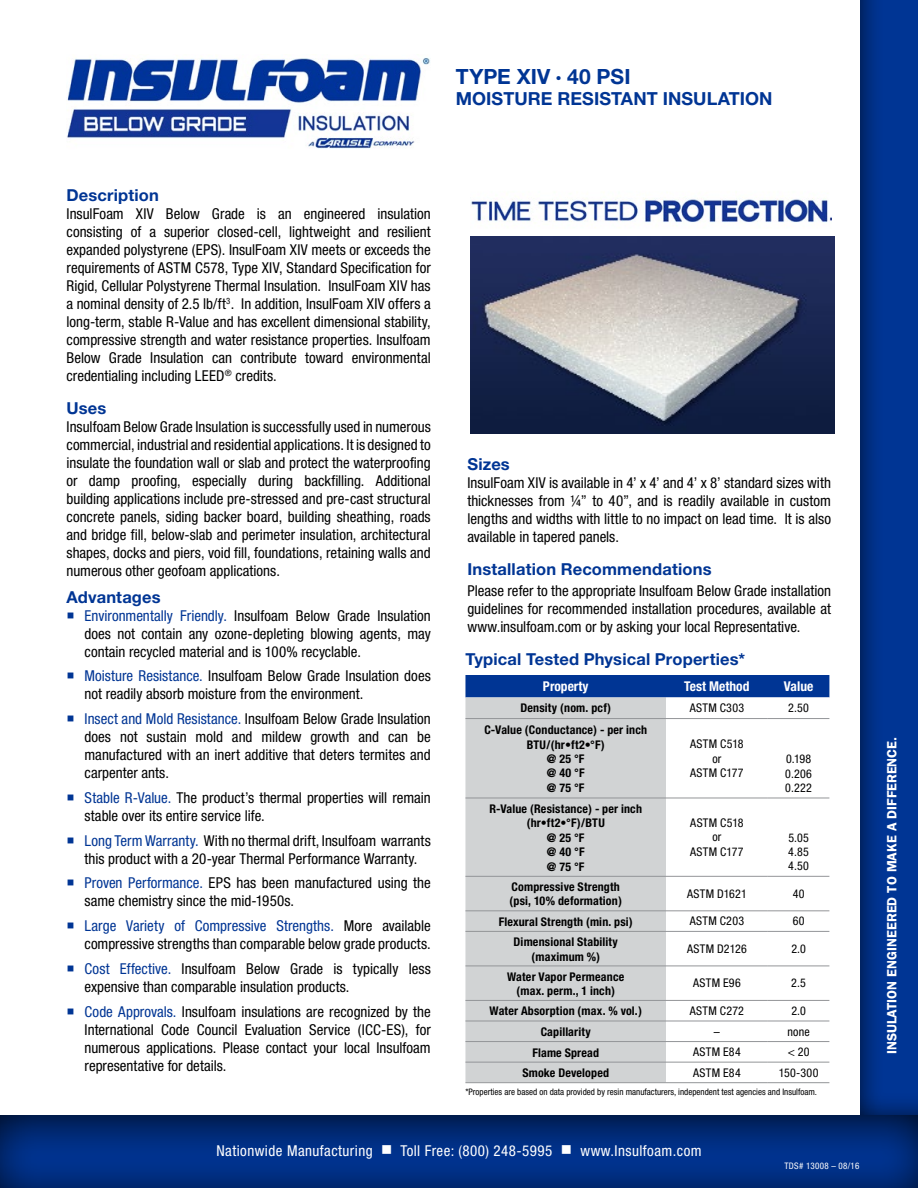
<style>
.page{position:relative;width:918px;height:1188px;background:#fff}
.page>*{position:absolute;margin:0;border:0;box-sizing:border-box;transform-origin:0 0}
.t1{font:700 21px "Helvetica Neue";letter-spacing:.005em;color:#003594}
.t2{font:700 18px "Helvetica Neue";letter-spacing:.005em;color:#003594}
.t3{font:700 16.5px "Helvetica Neue";letter-spacing:.01em;color:#003594}
.t4{font:condensed 15px/18px "Helvetica Neue";color:#000;text-align:justify}
.t5{font:condensed 15px "Helvetica Neue";letter-spacing:.03em;color:#fff}
.t6{font:600 13.5px "Franklin Gothic";color:#fff}
.t7{font:700 condensed 13.5px "Helvetica Neue";color:#fff}
.t8{font:700 condensed 12px/14.4px "Helvetica Neue";letter-spacing:.015em;color:#000;text-align:center}
.t9{font:condensed 12px/14.4px "Helvetica Neue";letter-spacing:.025em;color:#000;text-align:center}
.t10{font:condensed 9px "Helvetica Neue";color:#000}
.t11{font:condensed 9px "Helvetica Neue";letter-spacing:.03em;color:#fff}
.s1{font-stretch:condensed}
.s2{color:#003594}
</style>
<div class="page">
<div style="left:848px;top:0;width:70px;height:1131px;background:#000;opacity:.75"></div>
<svg style="left:0;top:1103px;width:918px;height:85px;background:#21478a"></svg>
<img style="left:67px;top:57px;width:363px;height:92px">
<img style="left:470px;top:236px;width:364px;height:198px">
<img style="left:471px;top:198px;width:360px;height:25px">
<div style="left:465px;top:675px;width:364px;height:22px;background:#003594"></div>
<svg style="left:465px;top:697px;width:364px;height:387px;fill:#d1d3d4"></svg>
<hr style="left:465px;top:718px;width:201px;height:1px;background:#939598">
<hr style="left:465px;top:798px;width:201px;height:1px;background:#939598">
<hr style="left:465px;top:876px;width:201px;height:1px;background:#939598">
<hr style="left:465px;top:910px;width:201px;height:1px;background:#939598">
<hr style="left:465px;top:931px;width:201px;height:1px;background:#939598">
<hr style="left:465px;top:966px;width:201px;height:1px;background:#939598">
<hr style="left:465px;top:1000px;width:201px;height:1px;background:#939598">
<hr style="left:465px;top:1021px;width:201px;height:1px;background:#939598">
<hr style="left:465px;top:1041px;width:201px;height:1px;background:#939598">
<hr style="left:465px;top:1062px;width:201px;height:1px;background:#939598">
<hr style="left:465px;top:1082px;width:201px;height:1px;background:#939598">
<hr style="left:666px;top:718px;width:102px;height:1px;background:#939598">
<hr style="left:768px;top:718px;width:61px;height:1px;background:#939598">
<hr style="left:666px;top:798px;width:102px;height:1px;background:#939598">
<hr style="left:768px;top:798px;width:61px;height:1px;background:#939598">
<hr style="left:666px;top:876px;width:102px;height:1px;background:#939598">
<hr style="left:768px;top:876px;width:61px;height:1px;background:#939598">
<hr style="left:666px;top:910px;width:102px;height:1px;background:#939598">
<hr style="left:768px;top:910px;width:61px;height:1px;background:#939598">
<hr style="left:666px;top:931px;width:102px;height:1px;background:#939598">
<hr style="left:768px;top:931px;width:61px;height:1px;background:#939598">
<hr style="left:666px;top:966px;width:102px;height:1px;background:#939598">
<hr style="left:768px;top:966px;width:61px;height:1px;background:#939598">
<hr style="left:666px;top:1000px;width:102px;height:1px;background:#939598">
<hr style="left:768px;top:1000px;width:61px;height:1px;background:#939598">
<hr style="left:666px;top:1021px;width:102px;height:1px;background:#939598">
<hr style="left:768px;top:1021px;width:61px;height:1px;background:#939598">
<hr style="left:666px;top:1041px;width:102px;height:1px;background:#939598">
<hr style="left:768px;top:1041px;width:61px;height:1px;background:#939598">
<hr style="left:666px;top:1062px;width:102px;height:1px;background:#939598">
<hr style="left:768px;top:1062px;width:61px;height:1px;background:#939598">
<hr style="left:666px;top:1082px;width:102px;height:1px;background:#939598">
<hr style="left:768px;top:1082px;width:61px;height:1px;background:#939598">
<h1 class="t1" style="left:456px;top:63px;width:176px">TYPE XIV <span class="s1">·</span> 40 PSI</h1>
<p class="t2" style="left:456px;top:88px;width:318px">MOISTURE RESISTANT INSULATION</p>
<p class="t3" style="left:67px;top:185px;width:94px">Description</p>
<p class="t4" style="left:67px;top:204px;width:366px">InsulFoam XIV Below Grade is an engineered insulation consisting of a superior closed-cell, lightweight and resilient expanded polystyrene (EPS). InsulFoam XIV meets or exceeds the requirements of ASTM C578, Type XIV, Standard Specification for Rigid, Cellular Polystyrene Thermal Insulation. InsulFoam XIV has a nominal density of 2.5 lb/ft<sup>3</sup>. In addition, InsulFoam XIV offers a long-term, stable R-Value and has excellent dimensional stability, compressive strength and water resistance properties. Insulfoam Below Grade Insulation can contribute toward environmental credentialing including LEED<sup>®</sup> credits.</p>
<p class="t3" style="left:67px;top:398px;width:41px">Uses</p>
<p class="t4" style="left:67px;top:418px;width:366px">Insulfoam Below Grade Insulation is successfully used in numerous commercial, industrial and residential applications. It is designed to insulate the foundation wall or slab and protect the waterproofing or damp proofing, especially during backfilling. Additional building applications include pre-stressed and pre-cast structural concrete panels, siding backer board, building sheathing, roads and bridge fill, below-slab and perimeter insulation, architectural shapes, docks and piers, void fill, foundations, retaining walls and numerous other geofoam applications.</p>
<p class="t3" style="left:67px;top:586px;width:96px">Advantages</p>
<p class="t4" style="left:85px;top:606px;width:348px"><span class="s2">Environmentally Friendly.</span> Insulfoam Below Grade Insulation does not contain any ozone-depleting blowing agents, may contain recycled material and is 100% recyclable.</p>
<p class="t4" style="left:85px;top:667px;width:348px"><span class="s2">Moisture Resistance.</span> Insulfoam Below Grade Insulation does not readily absorb moisture from the environment.</p>
<p class="t4" style="left:85px;top:710px;width:348px"><span class="s2">Insect and Mold Resistance.</span> Insulfoam Below Grade Insulation does not sustain mold and mildew growth and can be manufactured with an inert additive that deters termites and carpenter ants.</p>
<p class="t4" style="left:85px;top:788px;width:348px"><span class="s2">Stable R-Value.</span> The product’s thermal properties will remain stable over its entire service life.</p>
<p class="t4" style="left:85px;top:831px;width:348px"><span class="s2">Long Term Warranty.</span> With no thermal drift, Insulfoam warrants this product with a 20-year Thermal Performance Warranty.</p>
<p class="t4" style="left:85px;top:874px;width:348px"><span class="s2">Proven Performance.</span> EPS has been manufactured using the same chemistry since the mid-1950s.</p>
<p class="t4" style="left:85px;top:917px;width:348px"><span class="s2">Large Variety of Compressive Strengths.</span> More available compressive strengths than comparable below grade products.</p>
<p class="t4" style="left:85px;top:959px;width:348px"><span class="s2">Cost Effective.</span> Insulfoam Below Grade is typically less expensive than comparable insulation products.</p>
<p class="t4" style="left:85px;top:1002px;width:348px"><span class="s2">Code Approvals.</span> Insulfoam insulations are recognized by the International Code Council Evaluation Service (ICC-ES), for numerous applications. Please contact your local Insulfoam representative for details.</p>
<p class="t3" style="left:467px;top:454px;width:44px">Sizes</p>
<p class="t4" style="left:467px;top:473px;width:365px">InsulFoam XIV is available in 4’ x 4’ and 4’ x 8’ standard sizes with thicknesses from ¼” to 40”, and is readily available in custom lengths and widths with little to no impact on lead time. It is also available in tapered panels.</p>
<p class="t3" style="left:467px;top:559px;width:246px">Installation Recommendations</p>
<p class="t4" style="left:467px;top:582px;width:365px">Please refer to the appropriate Insulfoam Below Grade installation guidelines for recommended installation procedures, available at www.insulfoam.com or by asking your local Representative.</p>
<p class="t3" style="left:465px;top:649px;width:281px">Typical Tested Physical Properties*</p>
<p class="t7" style="left:543px;top:679px;width:47px">Property</p>
<p class="t7" style="left:684px;top:679px;width:67px">Test Method</p>
<p class="t7" style="left:784px;top:679px;width:31px">Value</p>
<p class="t8" style="left:520px;top:701px;width:92px">Density (nom. pcf)</p>
<p class="t9" style="left:690px;top:701px;width:56px">ASTM C303</p>
<p class="t9" style="left:788px;top:701px;width:22px">2.50</p>
<p class="t8" style="left:484px;top:723px;width:164px">C-Value (Conductance) - per inch<br>BTU/(hr•ft2•°F)<br>@ 25 °F<br>@ 40 °F<br>@ 75 °F</p>
<p class="t9" style="left:690px;top:737px;width:55px">ASTM C518 or<br>ASTM C177</p>
<p class="t9" style="left:785px;top:752px;width:28px;text-align:justify">0.198<br>0.206<br>0.222</p>
<p class="t8" style="left:489px;top:801px;width:154px">R-Value (Resistance) - per inch (hr•ft2•°F)/BTU<br>@ 25 °F<br>@ 40 °F<br>@ 75 °F</p>
<p class="t9" style="left:690px;top:816px;width:55px">ASTM C518 or<br>ASTM C177</p>
<p class="t9" style="left:788px;top:830px;width:22px;text-align:justify">5.05<br>4.85<br>4.50</p>
<p class="t8" style="left:510px;top:879px;width:114px;text-align:left">Compressive Strength (psi, 10% deformation)</p>
<p class="t9" style="left:687px;top:886px;width:61px">ASTM D1621</p>
<p class="t9" style="left:793px;top:886px;width:13px">40</p>
<p class="t8" style="left:499px;top:914px;width:136px">Flexural Strength (min. psi)</p>
<p class="t9" style="left:690px;top:914px;width:56px">ASTM C203</p>
<p class="t9" style="left:793px;top:914px;width:13px">60</p>
<p class="t8" style="left:514px;top:935px;width:106px">Dimensional Stability (maximum %)</p>
<p class="t9" style="left:687px;top:941px;width:61px">ASTM D2126</p>
<p class="t9" style="left:791px;top:941px;width:16px">2.0</p>
<p class="t8" style="left:507px;top:969px;width:119px">Water Vapor Permeance (max. perm., 1 inch)</p>
<p class="t9" style="left:693px;top:976px;width:49px">ASTM E96</p>
<p class="t9" style="left:791px;top:976px;width:16px">2.5</p>
<p class="t8" style="left:490px;top:1004px;width:154px">Water Absorption (max. % vol.)</p>
<p class="t9" style="left:690px;top:1003px;width:56px">ASTM C272</p>
<p class="t9" style="left:791px;top:1003px;width:16px">2.0</p>
<p class="t8" style="left:541px;top:1024px;width:52px">Capillarity</p>
<p class="t9" style="left:714px;top:1024px;width:7px">–</p>
<p class="t9" style="left:788px;top:1024px;width:24px">none</p>
<p class="t8" style="left:532px;top:1045px;width:68px">Flame Spread</p>
<p class="t9" style="left:693px;top:1045px;width:49px">ASTM E84</p>
<p class="t9" style="left:788px;top:1045px;width:23px">&lt; 20</p>
<p class="t8" style="left:522px;top:1065px;width:88px">Smoke Developed</p>
<p class="t9" style="left:693px;top:1065px;width:49px">ASTM E84</p>
<p class="t9" style="left:779px;top:1065px;width:41px">150-300</p>
<p class="t10" style="left:465px;top:1086px;width:353px">*Properties are based on data provided by resin manufacturers, independent test agencies and Insulfoam.</p>
<p class="t5" style="left:216px;top:1142px;width:487px">Nationwide Manufacturing ■ Toll Free: (800) 248-5995 ■ www.Insulfoam.com</p>
<p class="t11" style="left:785px;top:1160px;width:76px">TDS# 13008 – 08/16</p>
<p class="t6" style="left:884px;top:1054px;width:319px;rotate:-90deg">INSULATION ENGINEERED TO MAKE A DIFFERENCE.</p>
</div>
